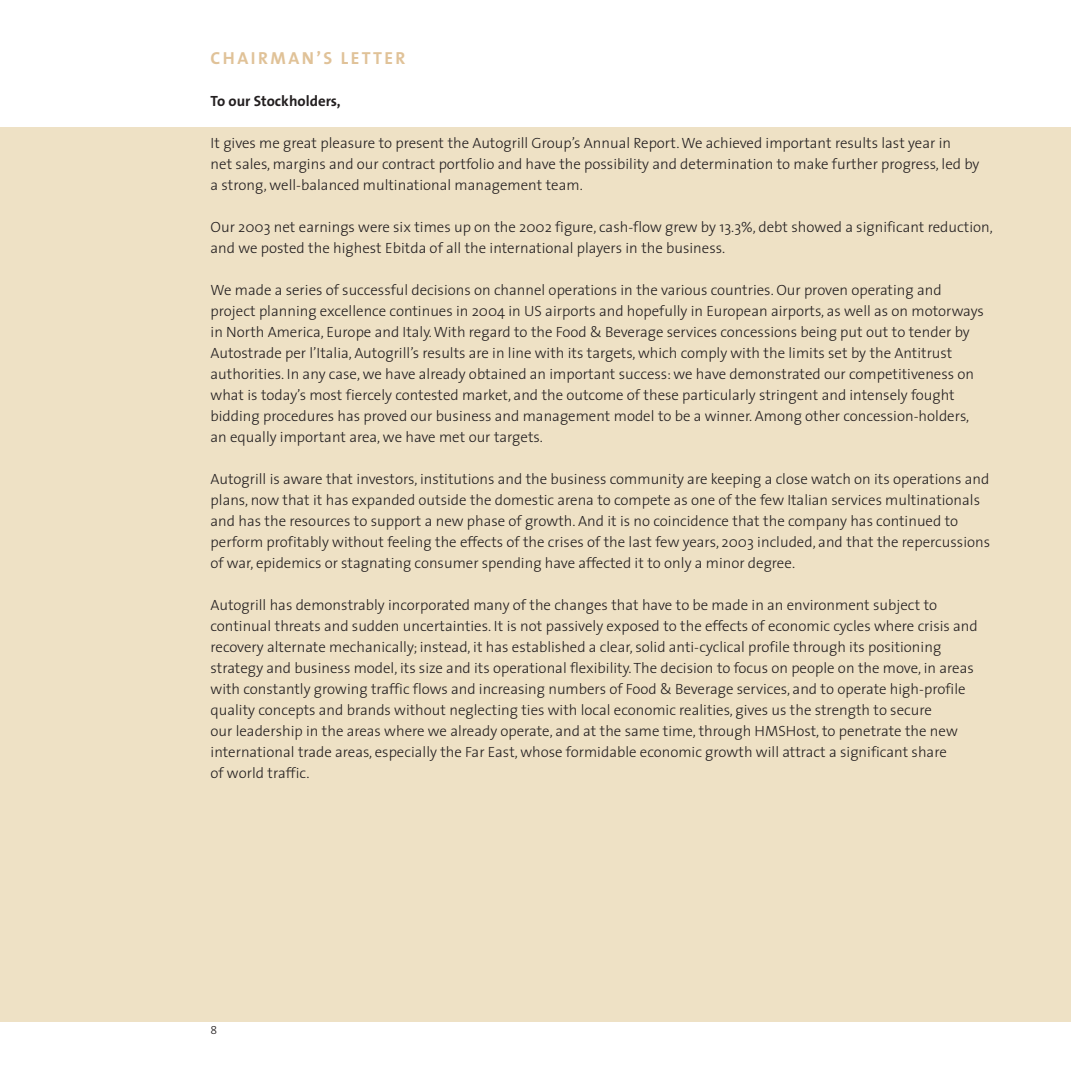
<style>
.page{position:relative;width:1071px;height:1071px;background:#fff}
.page>*{position:absolute;margin:0;border:0;box-sizing:border-box;transform-origin:0 0}
.t1{font:700 17.5px "The Sans B7";letter-spacing:.14em;color:#e0c298}
.t2{font:300 14.88px/21px "The Sans";color:#231f20}
.t3{font:700 14.88px "The Sans";color:#231f20}
.t4{font:300 12.25px "The Sans B3";color:#231f20}
</style>
<div class="page">
<div style="left:1056px;top:127px;width:15px;height:895px;background:#eee1c5"></div>
<div style="left:0;top:127px;width:1056px;height:895px;background:#eee1c5"></div>
<p class="t1" style="left:211px;top:52px;width:196px">CHAIRMAN’S LETTER</p>
<p class="t3" style="left:211px;top:96px;width:132px">To our Stockholders,</p>
<p class="t2" style="left:211px;top:134px;width:770px">It gives me great pleasure to present the Autogrill Group’s Annual Report. We achieved important results last year in<br>net sales, margins and our contract portfolio and have the possibility and determination to make further progress, led by a strong, well-balanced multinational management team.</p>
<p class="t2" style="left:211px;top:218px;width:784px">Our 2003 net earnings were six times up on the 2002 figure, cash-flow grew by 13.3%, debt showed a significant reduction, and we posted the highest Ebitda of all the international players in the business.</p>
<p class="t2" style="left:211px;top:281px;width:775px">We made a series of successful decisions on channel operations in the various countries. Our proven operating and project planning excellence continues in 2004 in US airports and hopefully in European airports, as well as on motorways in North America, Europe and Italy. With regard to the Food &amp; Beverage services concessions being put out to tender by Autostrade per l’Italia, Autogrill’s results are in line with its targets, which comply with the limits set by the Antitrust authorities. In any case, we have already obtained an important success: we have demonstrated our competitiveness on what is today’s most fiercely contested market, and the outcome of these particularly stringent and intensely fought bidding procedures has proved our business and management model to be a winner. Among other concession-holders, an equally important area, we have met our targets.</p>
<p class="t2" style="left:211px;top:470px;width:781px">Autogrill is aware that investors, institutions and the business community are keeping a close watch on its operations and plans, now that it has expanded outside the domestic arena to compete as one of the few Italian services multinationals and has the resources to support a new phase of growth. And it is no coincidence that the company has continued to perform profitably without feeling the effects of the crises of the last few years, 2003 included, and that the repercussions of war, epidemics or stagnating consumer spending have affected it to only a minor degree.</p>
<p class="t2" style="left:211px;top:596px;width:769px">Autogrill has demonstrably incorporated many of the changes that have to be made in an environment subject to continual threats and sudden uncertainties. It is not passively exposed to the effects of economic cycles where crisis and recovery alternate mechanically; instead, it has established a clear, solid anti-cyclical profile through its positioning strategy and business model, its size and its operational flexibility. The decision to focus on people on the move, in areas with constantly growing traffic flows and increasing numbers of Food &amp; Beverage services, and to operate high-profile quality concepts and brands without neglecting ties with local economic realities, gives us the strength to secure<br>our leadership in the areas where we already operate, and at the same time, through HMSHost, to penetrate the new international trade areas, especially the Far East, whose formidable economic growth will attract a significant share<br>of world traffic.</p>
<p class="t4" style="left:211px;top:1025px;width:8px">8</p>
</div>
